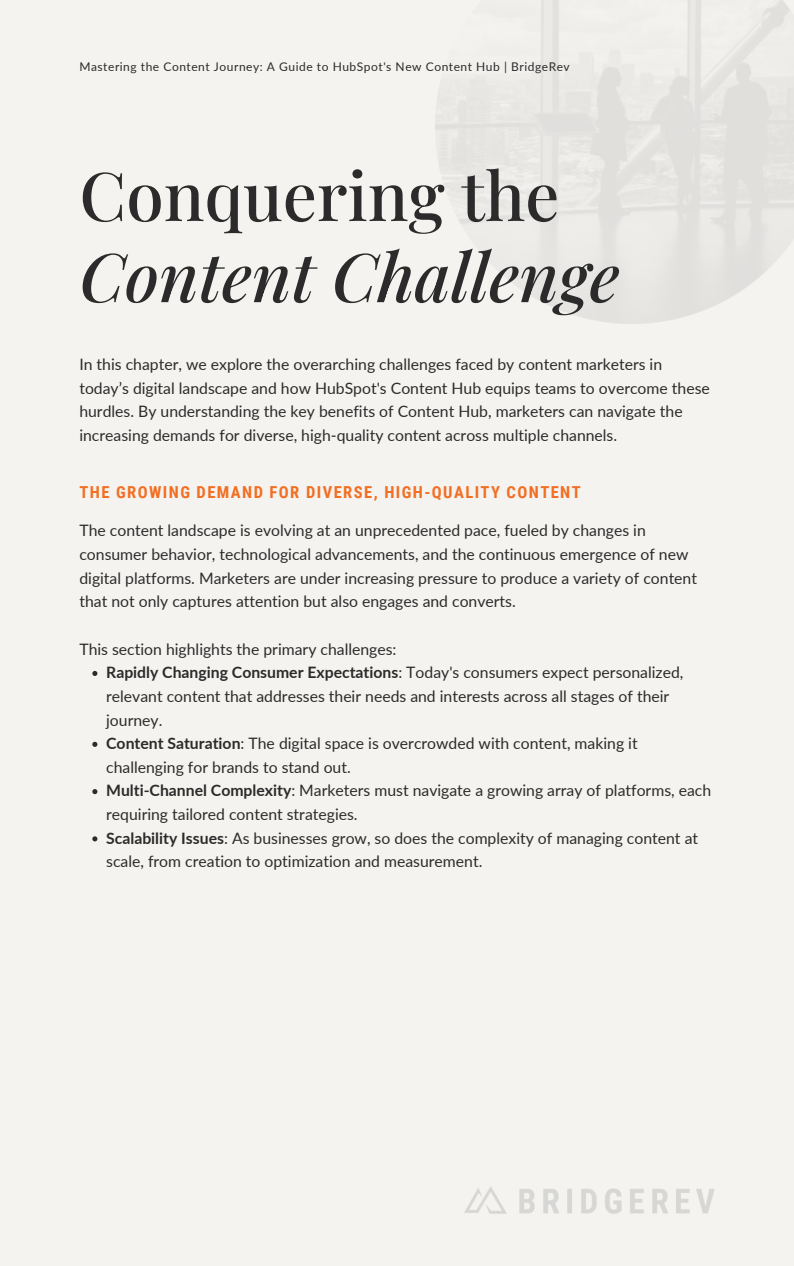
<style>
.page{position:relative;width:794px;height:1266px;background:#fff}
.page>*{position:absolute;margin:0;border:0;box-sizing:border-box;transform-origin:0 0}
.t1{font:italic 500 67.5px "Playfair Display";color:#2b2b2b}
.t2{font:500 67.5px "Playfair Display";color:#2b2b2b}
.t3{font:700 16.5px "Roboto Condensed";letter-spacing:.085em;color:#f26e22}
.t4{font:15.75px/23.6px "Lato";color:#2b2b2b}
.t5{font:12px "Lato";letter-spacing:.045em;color:#2b2b2b}
.s1{font-weight:700}
</style>
<div class="page">
<div style="left:0;top:0;width:793px;height:1266px;background:#f4f3f0"></div>
<img style="left:464px;top:1186px;width:250px;height:27px">
<svg style="left:92px;top:671px;width:5px;height:5px"></svg>
<svg style="left:92px;top:742px;width:5px;height:5px"></svg>
<svg style="left:92px;top:789px;width:5px;height:5px"></svg>
<svg style="left:92px;top:836px;width:5px;height:5px"></svg>
<p class="t5" style="left:79px;top:59px;width:491px">Mastering the Content Journey: A Guide to HubSpot's New Content Hub | BridgeRev</p>
<h1 class="t2" style="left:79px;top:148px;width:481px">Conquering the</h1>
<h1 class="t1" style="left:79px;top:229px;width:541px">Content Challenge</h1>
<p class="t4" style="left:79px;top:352px;width:631px">In this chapter, we explore the overarching challenges faced by content marketers in today’s digital landscape and how HubSpot's Content Hub equips teams to overcome these hurdles. By understanding the key benefits of Content Hub, marketers can navigate the increasing demands for diverse, high-quality content across multiple channels.</p>
<p class="t3" style="left:79px;top:483px;width:502px">THE GROWING DEMAND FOR DIVERSE, HIGH-QUALITY CONTENT</p>
<p class="t4" style="left:79px;top:518px;width:619px">The content landscape is evolving at an unprecedented pace, fueled by changes in consumer behavior, technological advancements, and the continuous emergence of new digital platforms. Marketers are under increasing pressure to produce a variety of content that not only captures attention but also engages and converts.</p>
<p class="t4" style="left:106px;top:637px;width:606px;text-indent:-27px">This section highlights the primary challenges:<br><span class="s1">Rapidly Changing Consumer Expectations</span>: Today's consumers expect personalized, relevant content that addresses their needs and interests across all stages of their journey.<br><span class="s1">Content Saturation</span>: The digital space is overcrowded with content, making it challenging for brands to stand out.<br><span class="s1">Multi-Channel Complexity</span>: Marketers must navigate a growing array of platforms, each requiring tailored content strategies.<br><span class="s1">Scalability Issues</span>: As businesses grow, so does the complexity of managing content at scale, from creation to optimization and measurement.</p>
</div>
